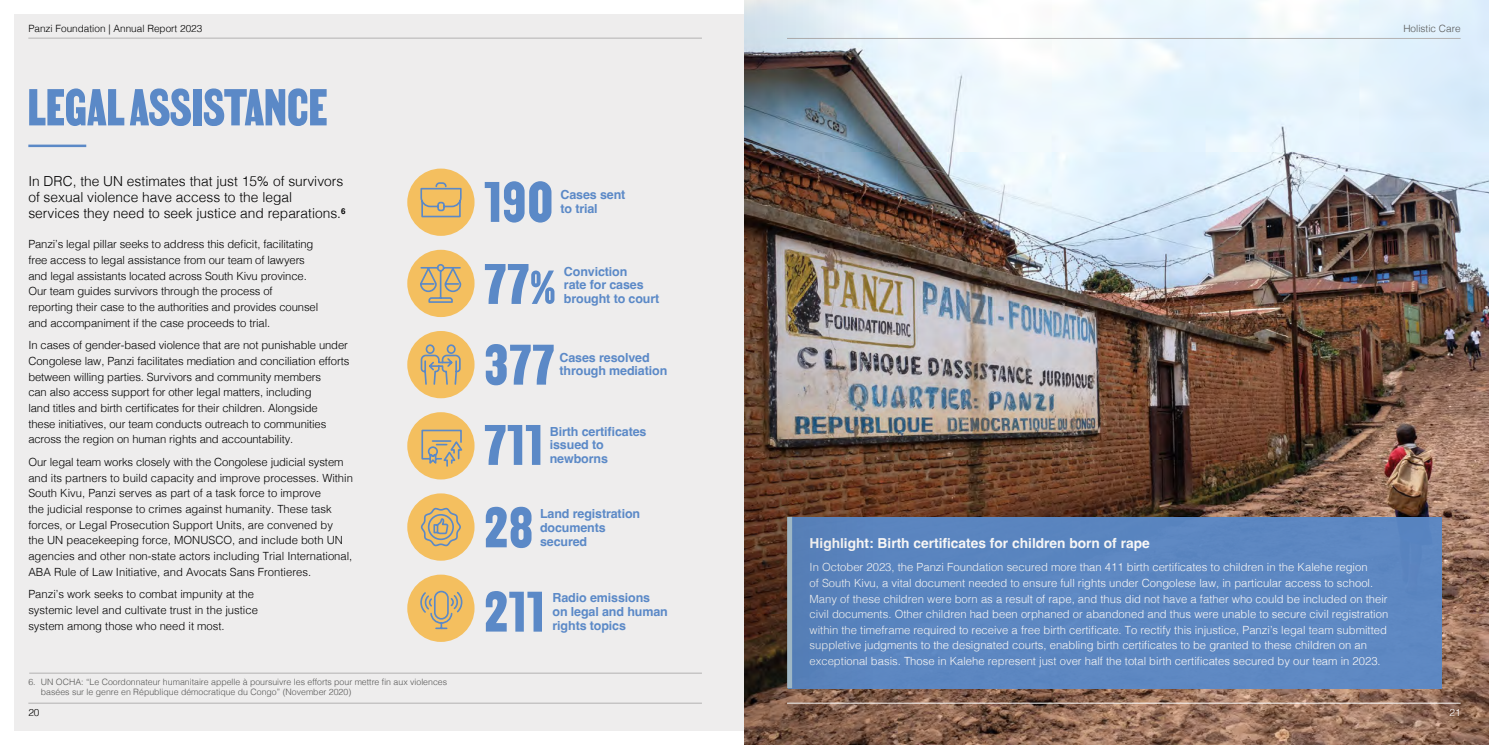
<style>
.page{position:relative;width:1489px;height:745px;background:#fff}
.page>*{position:absolute;margin:0;border:0;box-sizing:border-box;transform-origin:0 0}
.t1{font:68.75px "MARTIN";letter-spacing:.02em;color:#5b89c7}
.t2{font:62.5px "MARTIN";color:#5b89c7}
.t3{font:300 13.75px/16.2px "Helvetica";color:#000}
.t4{font:700 13.75px "Helvetica";color:#fff}
.t5{font:700 12.5px/13.8px "Helvetica";letter-spacing:-.01em;color:#5b89c7}
.t6{font:300 11.25px/15.6px "Helvetica";letter-spacing:-.01em;color:#000}
.t7{font:300 11.25px/15.6px "Helvetica";color:#fff}
.t8{font:300 10px "Helvetica";color:#000}
.t9{font:300 10px "Helvetica";color:#575756}
.t10{font:300 10px "Helvetica";color:#fff}
.t11{font:300 8.75px/10px "Helvetica";color:#575756}
.s1{font-size:57.5px}
</style>
<div class="page">
<div style="left:14px;top:14px;width:1460px;height:716px;background:#eeeded"></div>
<img style="left:889px;top:0;width:599px;height:744px">
<hr style="left:28px;top:144px;width:58px;height:3px;background:#5b89c7">
<div style="left:788px;top:516px;width:654px;height:171px;background:#5b89c7"></div>
<hr style="left:29px;top:672px;width:673px;height:1px;background:#b3b2b2">
<div style="left:407px;top:412px;width:67px;height:67px;background:#f4bf5f;border-radius:50%"></div>
<svg style="left:421px;top:429px;width:42px;height:38px"></svg>
<div style="left:407px;top:331px;width:67px;height:67px;background:#f4bf5f;border-radius:50%"></div>
<svg style="left:420px;top:344px;width:41px;height:41px"></svg>
<div style="left:407px;top:249px;width:67px;height:68px;background:#f4bf5f;border-radius:50%"></div>
<svg style="left:420px;top:264px;width:42px;height:39px"></svg>
<div style="left:407px;top:168px;width:67px;height:68px;background:#f4bf5f;border-radius:50%"></div>
<svg style="left:420px;top:182px;width:42px;height:36px"></svg>
<div style="left:407px;top:493px;width:67px;height:67px;background:#f4bf5f;border-radius:50%"></div>
<svg style="left:420px;top:507px;width:41px;height:40px"></svg>
<div style="left:407px;top:574px;width:67px;height:67px;background:#f4bf5f;border-radius:50%"></div>
<svg style="left:420px;top:590px;width:43px;height:39px"></svg>
<hr style="left:787px;top:702px;width:673px;height:1px;background:#fff">
<hr style="left:28px;top:38px;width:674px;height:1px;background:#b3b2b2">
<hr style="left:28px;top:702px;width:674px;height:1px;background:#b3b2b2">
<hr style="left:787px;top:38px;width:673px;height:1px;background:#b3b2b2">
<img style="left:744px;top:0;width:145px;height:744px">
<p class="t8" style="left:28px;top:20px;width:175px">Panzi Foundation | Annual Report 2023</p>
<h2 class="t2" style="left:27px;top:70px;width:301px">LEGAL ASSISTANCE</h2>
<p class="t3" style="left:28px;top:171px;width:319px">In DRC, the UN estimates that just 15% of survivors of sexual violence have access to the legal services they need to seek justice and reparations.<sup>6</sup></p>
<p class="t6" style="left:28px;top:236px;width:291px">Panzi’s legal pillar seeks to address this deficit, facilitating free access to legal assistance from our team of lawyers and legal assistants located across South Kivu province.<br>Our team guides survivors through the process of reporting their case to the authorities and provides counsel and accompaniment if the case proceeds to trial.</p>
<p class="t6" style="left:28px;top:336px;width:322px">In cases of gender-based violence that are not punishable under Congolese law, Panzi facilitates mediation and conciliation efforts between willing parties. Survivors and community members<br>can also access support for other legal matters, including<br>land titles and birth certificates for their children. Alongside<br>these initiatives, our team conducts outreach to communities across the region on human rights and accountability.</p>
<p class="t6" style="left:28px;top:453px;width:326px">Our legal team works closely with the Congolese judicial system and its partners to build capacity and improve processes. Within South Kivu, Panzi serves as part of a task force to improve<br>the judicial response to crimes against humanity. These task forces, or Legal Prosecution Support Units, are convened by<br>the UN peacekeeping force, MONUSCO, and include both UN agencies and other non-state actors including Trial International, ABA Rule of Law Initiative, and Avocats Sans Frontieres.</p>
<p class="t6" style="left:28px;top:585px;width:231px">Panzi’s work seeks to combat impunity at the systemic level and cultivate trust in the justice system among those who need it most.</p>
<p class="t11" style="left:41px;top:675px;width:408px;text-indent:-13px">6. UN OCHA: “Le Coordonnateur humanitaire appelle à poursuivre les efforts pour mettre fin aux violences basées sur le genre en République démocratique du Congo” (November 2020)</p>
<p class="t8" style="left:28px;top:703px;width:13px">20</p>
<h1 class="t1" style="left:484px;top:161px;width:70px">190</h1>
<p class="t5" style="left:560px;top:189px;width:66px">Cases sent to trial</p>
<h1 class="t1" style="left:484px;top:243px;width:72px">77<span class="s1">%</span></h1>
<p class="t5" style="left:564px;top:265px;width:97px">Conviction<br>rate for cases brought to court</p>
<h1 class="t1" style="left:484px;top:324px;width:71px">377</h1>
<p class="t5" style="left:559px;top:351px;width:109px">Cases resolved through mediation</p>
<h1 class="t1" style="left:484px;top:404px;width:59px">711</h1>
<p class="t5" style="left:550px;top:425px;width:98px">Birth certificates issued to newborns</p>
<h1 class="t1" style="left:484px;top:486px;width:50px">28</h1>
<p class="t5" style="left:540px;top:508px;width:102px">Land registration documents secured</p>
<h1 class="t1" style="left:484px;top:570px;width:61px">211</h1>
<p class="t5" style="left:552px;top:592px;width:117px">Radio emissions on legal and human rights topics</p>
<p class="t9" style="left:1403px;top:20px;width:59px">Holistic Care</p>
<p class="t4" style="left:809px;top:535px;width:341px">Highlight: Birth certificates for children born of rape</p>
<p class="t7" style="left:809px;top:558px;width:580px">In October 2023, the Panzi Foundation secured more than 411 birth certificates to children in the Kalehe region<br>of South Kivu, a vital document needed to ensure full rights under Congolese law, in particular access to school.<br>Many of these children were born as a result of rape, and thus did not have a father who could be included on their civil documents. Other children had been orphaned or abandoned and thus were unable to secure civil registration within the timeframe required to receive a free birth certificate. To rectify this injustice, Panzi’s legal team submitted suppletive judgments to the designated courts, enabling birth certificates to be granted to these children on an exceptional basis. Those in Kalehe represent just over half the total birth certificates secured by our team in 2023.</p>
<p class="t10" style="left:1449px;top:703px;width:13px">21</p>
</div>
